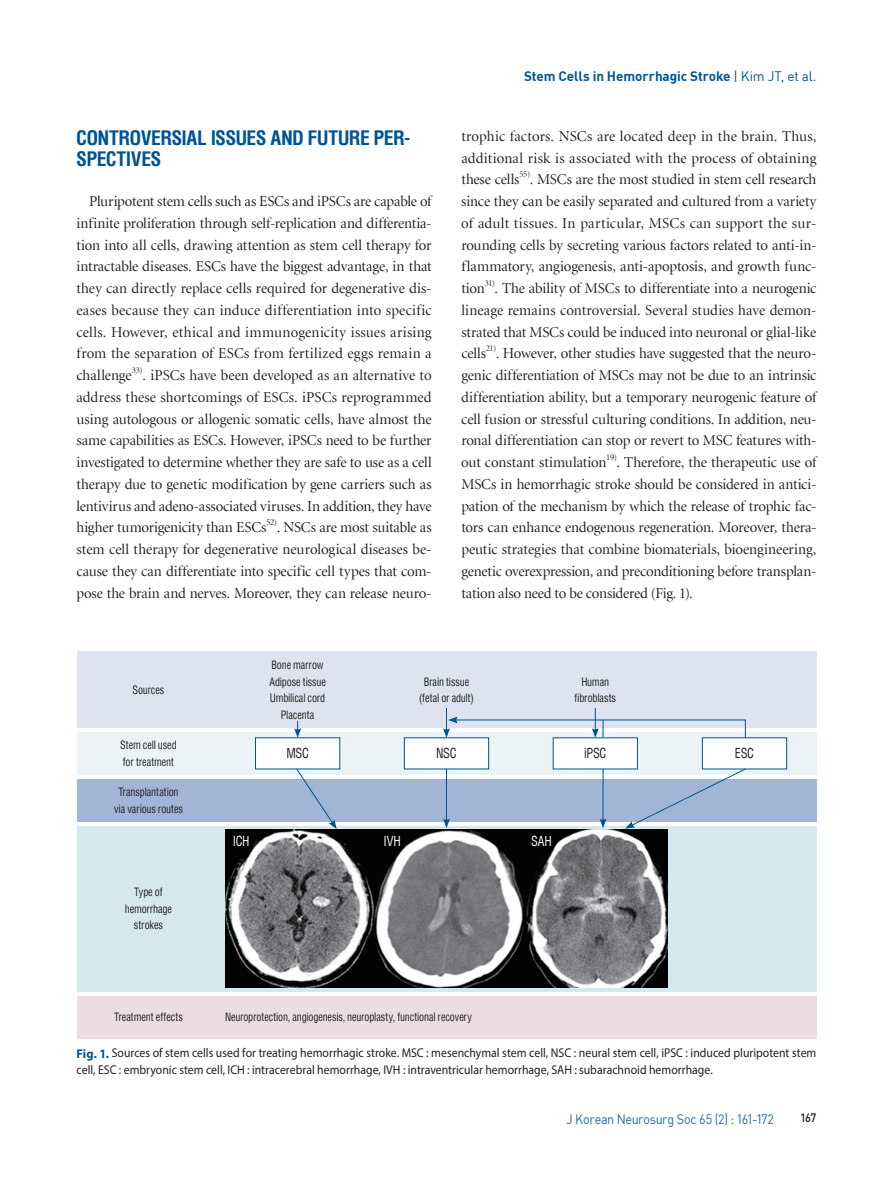
<style>
.page{position:relative;width:893px;height:1191px;background:#fff}
.page>*{position:absolute;margin:0;border:0;box-sizing:border-box;transform-origin:0 0}
.t1{font:700 condensed 19.5px/21.8px "Helvetica";letter-spacing:-.03em;color:#005495}
.t2{font:15px/21.8px "Minion LT Display";letter-spacing:-.005em;color:#231f20;text-align:justify}
.t3{font:700 13.5px "DIN";letter-spacing:-.005em;color:#005495}
.t4{font:13.5px "DIN";letter-spacing:-.025em;color:#2369a5;scale:.93 1}
.t5{font:condensed 13.5px "Helvetica";letter-spacing:-.015em;color:#231f20;scale:.9 1}
.t6{font:condensed 13.5px "Helvetica";letter-spacing:-.01em;color:#fff;scale:.9 1}
.t7{font:12.75px/16.5px "Myriad Pro";letter-spacing:.005em;color:#231f20;scale:.92 1}
.t8{font:12px "Dinmed";color:#231f20;scale:.93 1}
.t9{font:condensed 11.25px/16.5px "Helvetica";letter-spacing:-.01em;color:#231f20;text-align:center;scale:.9 1}
.t10{font:8.7px "Minion LT Display";letter-spacing:-.025em;color:#231f20}
.s1{font-weight:400}
.s2{font-weight:700;color:#005495}
</style>
<div class="page">
<div style="left:77px;top:995px;width:739px;height:43px;background:#eedce4"></div>
<div style="left:77px;top:779px;width:739px;height:42px;background:#a3b5d6"></div>
<div style="left:77px;top:651px;width:739px;height:77px;background:#dde3f0"></div>
<div style="left:77px;top:732px;width:739px;height:42px;background:#eaf3f5"></div>
<div style="left:255px;top:738px;width:85px;height:31px;background:#fff"></div>
<div style="left:404px;top:738px;width:85px;height:31px;background:#fff"></div>
<div style="left:404px;top:737px;width:85px;height:32px;border:1px solid #005495"></div>
<div style="left:702px;top:738px;width:85px;height:31px;background:#fff"></div>
<div style="left:702px;top:737px;width:85px;height:32px;border:1px solid #005495"></div>
<div style="left:77px;top:825px;width:739px;height:166px;background:#d5e8ed"></div>
<img style="left:225px;top:830px;width:443px;height:157px">
<hr style="left:446px;top:768px;width:1px;height:53px;background:#005495">
<svg style="left:443px;top:818px;width:7px;height:10px"></svg>
<hr style="left:603px;top:720px;width:1px;height:101px;background:#005495">
<svg style="left:600px;top:818px;width:6px;height:10px"></svg>
<svg style="left:294px;top:721px;width:7px;height:17px"></svg>
<svg style="left:443px;top:708px;width:303px;height:30px"></svg>
<svg style="left:625px;top:768px;width:122px;height:60px"></svg>
<svg style="left:296px;top:768px;width:41px;height:61px"></svg>
<div style="left:553px;top:738px;width:84px;height:31px;background:#fff"></div>
<h1 class="t1" style="left:76px;top:127px;width:336px">CONTROVERSIAL ISSUES AND FUTURE PER-<br>SPECTIVES</h1>
<p class="t2" style="left:76px;top:191px;width:357px;text-indent:13px">Pluripotent stem cells such as ESCs and iPSCs are capable of infinite proliferation through self-replication and differentia&shy;tion into all cells, drawing attention as stem cell therapy for intractable diseases. ESCs have the biggest advantage, in that they can directly replace cells required for degenerative dis&shy;eases because they can induce differentiation into specific cells. However, ethical and immunogenicity issues arising from the separation of ESCs from fertilized eggs remain a challenge</p>
<p class="t10" style="left:132px;top:366px;width:12px">33)</p>
<p class="t2" style="left:76px;top:365px;width:357px;text-indent:66px">. iPSCs have been developed as an alternative to address these shortcomings of ESCs. iPSCs reprogrammed using autologous or allogenic somatic cells, have almost the same capabilities as ESCs. However, iPSCs need to be further investigated to determine whether they are safe to use as a cell therapy due to genetic modification by gene carriers such as lentivirus and adeno-associated viruses. In addition, they have higher tumorigenicity than ESCs</p>
<p class="t10" style="left:266px;top:518px;width:12px">52)</p>
<p class="t2" style="left:76px;top:517px;width:357px;text-indent:200px">. NSCs are most suitable as stem cell therapy for degenerative neurological diseases be&shy;cause they can differentiate into specific cell types that com&shy;pose the brain and nerves. Moreover, they can release neuro-</p>
<p class="t3" style="left:524px;top:68px;width:294px">Stem Cells in Hemorrhagic Stroke <span class="s1">| Kim JT, et al.</span></p>
<p class="t2" style="left:461px;top:126px;width:357px">trophic factors. NSCs are located deep in the brain. Thus, additional risk is associated with the process of obtaining these cells</p>
<p class="t10" style="left:519px;top:170px;width:12px">55)</p>
<p class="t2" style="left:461px;top:169px;width:357px;text-indent:68px">. MSCs are the most studied in stem cell research since they can be easily separated and cultured from a variety of adult tissues. In particular, MSCs can support the sur&shy;rounding cells by secreting various factors related to anti-in&shy;flammatory, angiogenesis, anti-apoptosis, and growth func&shy;tion</p>
<p class="t10" style="left:485px;top:279px;width:12px">31)</p>
<p class="t2" style="left:461px;top:278px;width:357px;text-indent:33px">. The ability of MSCs to differentiate into a neurogenic lineage remains controversial. Several studies have demon&shy;strated that MSCs could be induced into neuronal or glial-like cells</p>
<p class="t10" style="left:486px;top:344px;width:12px">21)</p>
<p class="t2" style="left:461px;top:343px;width:357px;text-indent:34px">. However, other studies have suggested that the neuro&shy;genic differentiation of MSCs may not be due to an intrinsic differentiation ability, but a temporary neurogenic feature of cell fusion or stressful culturing conditions. In addition, neu&shy;ronal differentiation can stop or revert to MSC features with&shy;out constant stimulation</p>
<p class="t10" style="left:606px;top:453px;width:12px">19)</p>
<p class="t2" style="left:461px;top:452px;width:357px;text-indent:155px">. Therefore, the therapeutic use of MSCs in hemorrhagic stroke should be considered in antici&shy;pation of the mechanism by which the release of trophic fac&shy;tors can enhance endogenous regeneration. Moreover, thera&shy;peutic strategies that combine biomaterials, bioengineering, genetic overexpression, and preconditioning before transplan&shy;tation also need to be considered (Fig. 1).</p>
<p class="t9" style="left:132px;top:681px;width:37px">Sources</p>
<p class="t9" style="left:270px;top:656px;width:64px">Bone marrow<br>Adipose tissue<br>Umbilical cord<br>Placenta</p>
<p class="t9" style="left:419px;top:673px;width:62px">Brain tissue (fetal or adult)</p>
<p class="t9" style="left:575px;top:673px;width:48px">Human fibroblasts</p>
<p class="t9" style="left:120px;top:737px;width:64px;text-align:left">Stem cell used for treatment</p>
<p class="t5" style="left:286px;top:745px;width:26px">MSC</p>
<p class="t5" style="left:436px;top:745px;width:24px">NSC</p>
<p class="t5" style="left:735px;top:745px;width:23px">ESC</p>
<p class="t5" style="left:584px;top:745px;width:26px">iPSC</p>
<p class="t9" style="left:114px;top:783px;width:78px">Transplantation via various routes</p>
<p class="t9" style="left:125px;top:884px;width:54px">Type of hemorrhage strokes</p>
<p class="t6" style="left:233px;top:832px;width:20px">ICH</p>
<p class="t6" style="left:384px;top:832px;width:21px">IVH</p>
<p class="t6" style="left:531px;top:832px;width:25px">SAH</p>
<p class="t9" style="left:114px;top:1008px;width:78px">Treatment effects</p>
<p class="t9" style="left:225px;top:1008px;width:276px">Neuroprotection, angiogenesis, neuroplasty, functional recovery</p>
<p class="t7" style="left:77px;top:1044px;width:806px"><span class="s2">Fig. 1.</span> Sources of stem cells used for treating hemorrhagic stroke. MSC : mesenchymal stem cell, NSC : neural stem cell, iPSC : induced pluripotent stem cell, ESC : embryonic stem cell, ICH : intracerebral hemorrhage, IVH : intraventricular hemorrhage, SAH : subarachnoid hemorrhage.</p>
<p class="t4" style="left:566px;top:1110px;width:225px">J Korean Neurosurg Soc 65 (2) : 161-172</p>
<p class="t8" style="left:800px;top:1109px;width:19px">167</p>
</div>
